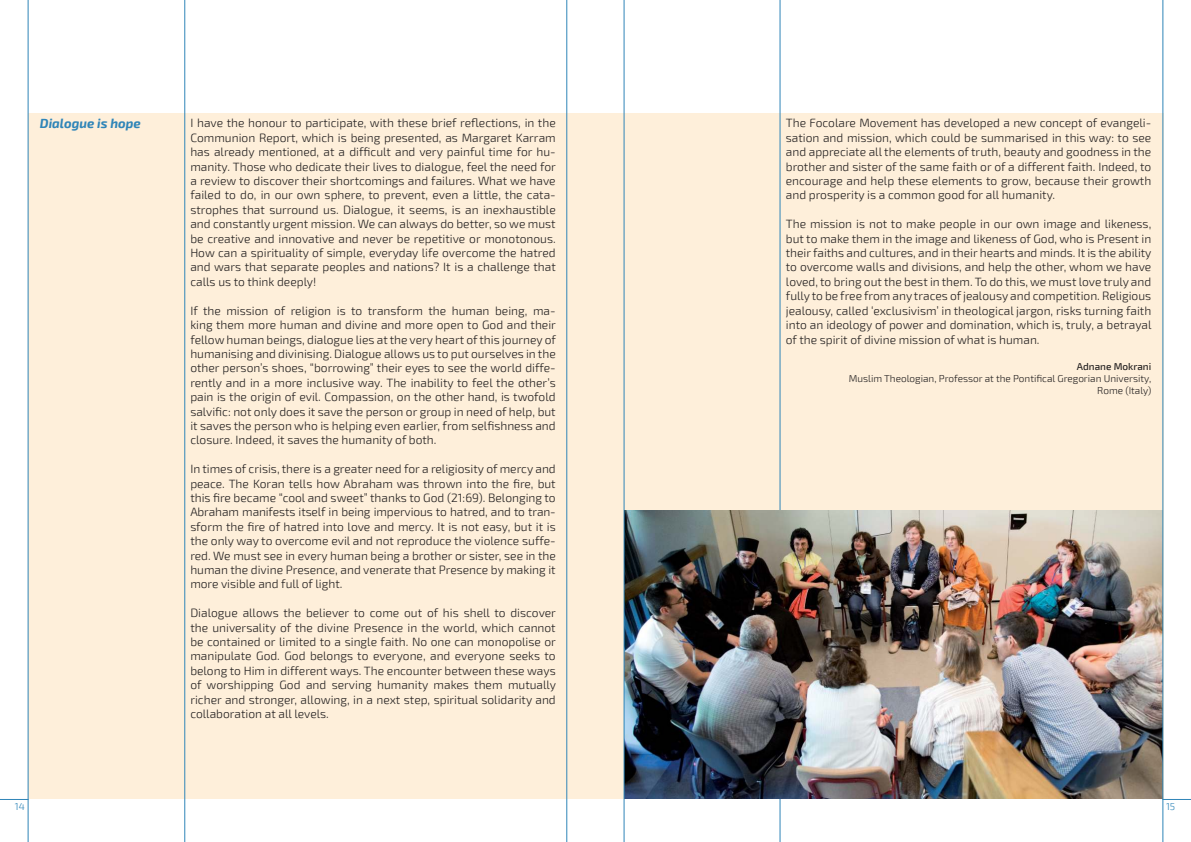
<style>
.page{position:relative;width:1191px;height:842px;background:#fff}
.page>*{position:absolute;margin:0;border:0;box-sizing:border-box;transform-origin:0 0}
.t1{font:italic 700 13px "Exo 2";color:#2f85b8}
.t2{font:300 12px/14.4px "Exo 2";color:#221f1f;text-align:justify}
.t3{font:300 10px/12px "Exo 2";color:#221f1f;text-align:right}
.t4{font:500 10px "Exo 2";color:#221f1f}
.t5{font:300 10px "Exo 2";color:#2f85b8}
</style>
<div class="page">
<div style="left:28px;top:113px;width:567px;height:686px;background:#feefda"></div>
<div style="left:595px;top:113px;width:568px;height:686px;background:#feefda"></div>
<hr style="left:28px;top:0;width:1px;height:842px;background:#2f85b8">
<svg style="left:0;top:799px;width:29px;height:1px"></svg>
<svg style="left:1163px;top:799px;width:28px;height:1px"></svg>
<hr style="left:184px;top:0;width:1px;height:842px;background:#2f85b8">
<hr style="left:779px;top:0;width:1px;height:842px;background:#2f85b8">
<hr style="left:566px;top:0;width:1px;height:842px;background:#2f85b8">
<img style="left:624px;top:510px;width:538px;height:289px">
<hr style="left:623px;top:0;width:1px;height:842px;background:#2f85b8">
<hr style="left:1162px;top:0;width:1px;height:842px;background:#2f85b8">
<p class="t1" style="left:40px;top:119px;width:102px">Dialogue is hope</p>
<p class="t2" style="left:190px;top:116px;width:367px">I have the honour to participate, with these brief reflections, in the Communion Report, which is being presented, as Margaret Karram has already mentioned, at a difficult and very painful time for hu&shy;manity. Those who dedicate their lives to dialogue, feel the need for a review to discover their shortcomings and failures. What we have failed to do, in our own sphere, to prevent, even a little, the cata&shy;strophes that surround us. Dialogue, it seems, is an inexhaustible and constantly urgent mission. We can always do better, so we must be creative and innovative and never be repetitive or monotonous.<br>How can a spirituality of simple, everyday life overcome the hatred and wars that separate peoples and nations? It is a challenge that calls us to think deeply!</p>
<p class="t2" style="left:190px;top:304px;width:367px">If the mission of religion is to transform the human being, ma&shy;king them more human and divine and more open to God and their fellow human beings, dialogue lies at the very heart of this journey of humanising and divinising. Dialogue allows us to put ourselves in the other person’s shoes, “borrowing” their eyes to see the world diffe&shy;rently and in a more inclusive way. The inability to feel the other’s pain is the origin of evil. Compassion, on the other hand, is twofold salvific: not only does it save the person or group in need of help, but it saves the person who is helping even earlier, from selfishness and closure. Indeed, it saves the humanity of both.</p>
<p class="t2" style="left:190px;top:462px;width:367px">In times of crisis, there is a greater need for a religiosity of mercy and peace. The Koran tells how Abraham was thrown into the fire, but this fire became “cool and sweet” thanks to God (21:69). Belonging to Abraham manifests itself in being impervious to hatred, and to tran&shy;sform the fire of hatred into love and mercy. It is not easy, but it is the only way to overcome evil and not reproduce the violence suffe&shy;red. We must see in every human being a brother or sister, see in the human the divine Presence, and venerate that Presence by making it more visible and full of light.</p>
<p class="t2" style="left:190px;top:606px;width:367px">Dialogue allows the believer to come out of his shell to discover the universality of the divine Presence in the world, which cannot be contained or limited to a single faith. No one can monopolise or manipulate God. God belongs to everyone, and everyone seeks to belong to Him in different ways. The encounter between these ways of worshipping God and serving humanity makes them mutually richer and stronger, allowing, in a next step, spiritual solidarity and collaboration at all levels.</p>
<p class="t2" style="left:786px;top:117px;width:367px">The Focolare Movement has developed a new concept of evangeli&shy;sation and mission, which could be summarised in this way: to see and appreciate all the elements of truth, beauty and goodness in the brother and sister of the same faith or of a different faith. Indeed, to encourage and help these elements to grow, because their growth and prosperity is a common good for all humanity.</p>
<p class="t2" style="left:786px;top:218px;width:367px">The mission is not to make people in our own image and likeness, but to make them in the image and likeness of God, who is Present in their faiths and cultures, and in their hearts and minds. It is the ability to overcome walls and divisions, and help the other, whom we have loved, to bring out the best in them. To do this, we must love truly and fully to be free from any traces of jealousy and competition. Religious jealousy, called ‘exclusivism’ in theological jargon, risks turning faith into an ideology of power and domination, which is, truly, a betrayal of the spirit of divine mission of what is human.</p>
<p class="t4" style="left:1076px;top:362px;width:76px">Adnane Mokrani</p>
<p class="t3" style="left:848px;top:373px;width:304px">Muslim Theologian, Professor at the Pontifical Gregorian University,<br>Rome (Italy)</p>
<p class="t5" style="left:15px;top:802px;width:11px">14</p>
<p class="t5" style="left:1166px;top:802px;width:11px">15</p>
</div>
